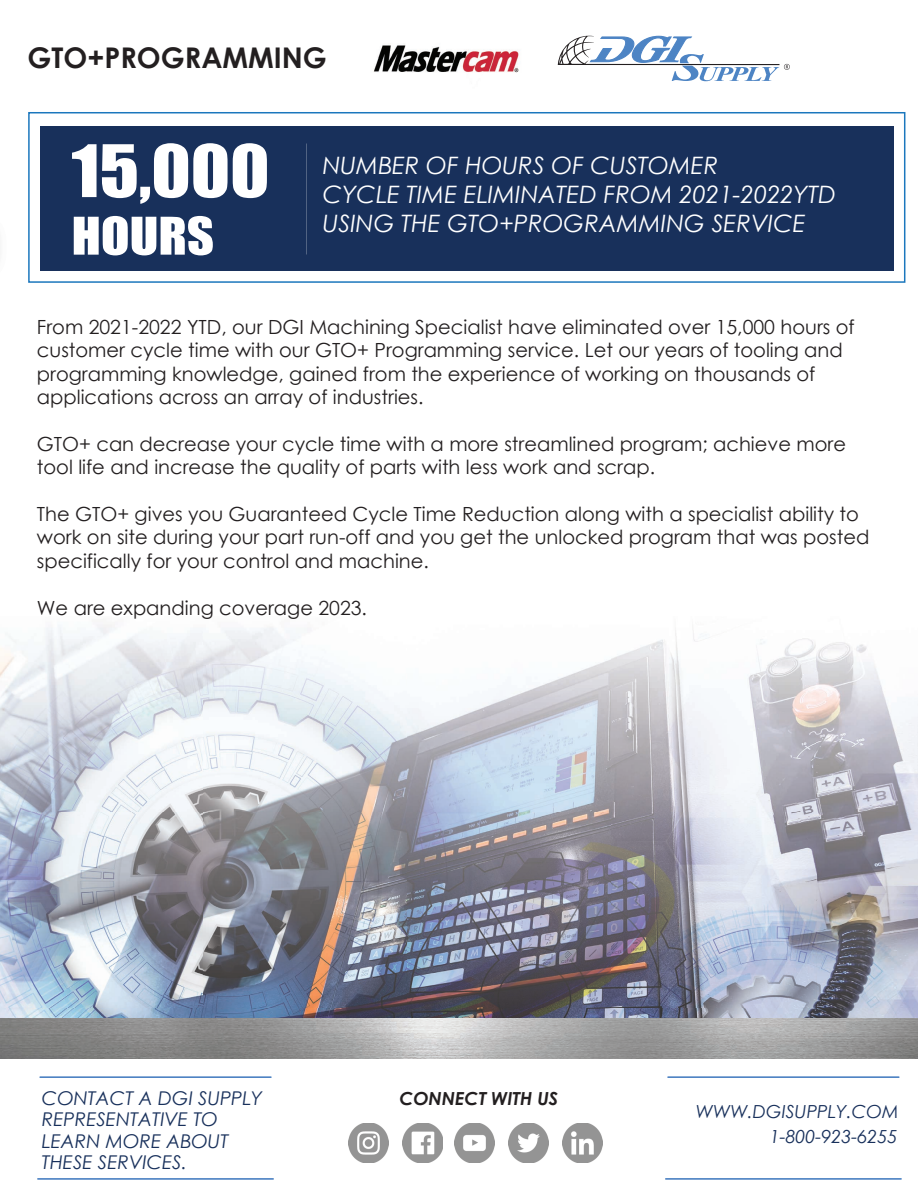
<style>
.page{position:relative;width:918px;height:1188px;background:#fff}
.page>*{position:absolute;margin:0;border:0;box-sizing:border-box;transform-origin:0 0}
.t1{font:66.9px "Impact";color:#fff;scale:1.1 1}
.t2{font:48px "Impact";color:#fff;scale:1.1 1}
.t3{font:700 28.5px "Century Gothic";color:#231f20}
.t4{font:italic 24px/28.8px "Century Gothic";color:#fff}
.t5{font:19.5px/23.4px "Century Gothic";color:#231f20}
.t6{font:italic 18.9px/21.5px "Century Gothic";color:#18305b}
.t7{font:italic 18px/25.2px "Century Gothic";color:#18305b;text-align:right}
.t8{font:italic 700 18px "Century Gothic";color:#231f20}
</style>
<div class="page">
<img style="left:0;top:624px;width:918px;height:395px">
<img style="left:373px;top:45px;width:146px;height:28px">
<div style="left:28px;top:112px;width:877px;height:171px;background:#fff;border:2px solid #1b77bd"></div>
<hr style="left:40px;top:1076px;width:231px;height:2px;background:#417abf">
<hr style="left:37px;top:1178px;width:237px;height:2px;background:#417abf">
<img style="left:403px;top:1123px;width:40px;height:40px">
<img style="left:349px;top:1123px;width:40px;height:40px">
<img style="left:562px;top:1123px;width:40px;height:40px">
<img style="left:509px;top:1123px;width:40px;height:40px">
<img style="left:454px;top:1123px;width:40px;height:40px">
<hr style="left:668px;top:1076px;width:231px;height:2px;background:#417abf">
<hr style="left:665px;top:1178px;width:237px;height:2px;background:#417abf">
<img style="left:0;top:1019px;width:918px;height:39px">
<div style="left:40px;top:126px;width:854px;height:145px;background:#18305b"></div>
<svg style="left:558px;top:36px;width:232px;height:45px"></svg>
<h3 class="t3" style="left:27px;top:36px;width:301px">GTO+PROGRAMMING</h3>
<h1 class="t1" style="left:72px;top:119px;width:181px">15,000</h1>
<h2 class="t2" style="left:72px;top:199px;width:131px">HOURS</h2>
<p class="t4" style="left:323px;top:151px;width:515px">NUMBER OF HOURS OF CUSTOMER<br>CYCLE TIME ELIMINATED FROM 2021-2022YTD<br>USING THE GTO+PROGRAMMING SERVICE</p>
<p class="t5" style="left:37px;top:315px;width:819px">From 2021-2022 YTD, our DGI Machining Specialist have eliminated over 15,000 hours of customer cycle time with our GTO+ Programming service. Let our years of tooling and programming knowledge, gained from the experience of working on thousands of applications across an array of industries.</p>
<p class="t5" style="left:37px;top:432px;width:811px">GTO+ can decrease your cycle time with a more streamlined program; achieve more tool life and increase the quality of parts with less work and scrap.</p>
<p class="t5" style="left:37px;top:502px;width:834px">The GTO+ gives you Guaranteed Cycle Time Reduction along with a specialist ability to work on site during your part run-off and you get the unlocked program that was posted specifically for your control and machine.</p>
<p class="t5" style="left:37px;top:596px;width:332px">We are expanding coverage 2023.</p>
<p class="t6" style="left:42px;top:1087px;width:222px">CONTACT A DGI SUPPLY<br>REPRESENTATIVE TO<br>LEARN MORE ABOUT<br>THESE SERVICES.</p>
<p class="t8" style="left:399px;top:1085px;width:160px">CONNECT WITH US</p>
<p class="t7" style="left:696px;top:1098px;width:204px">WWW.DGISUPPLY.COM<br>1-800-923-6255</p>
</div>
